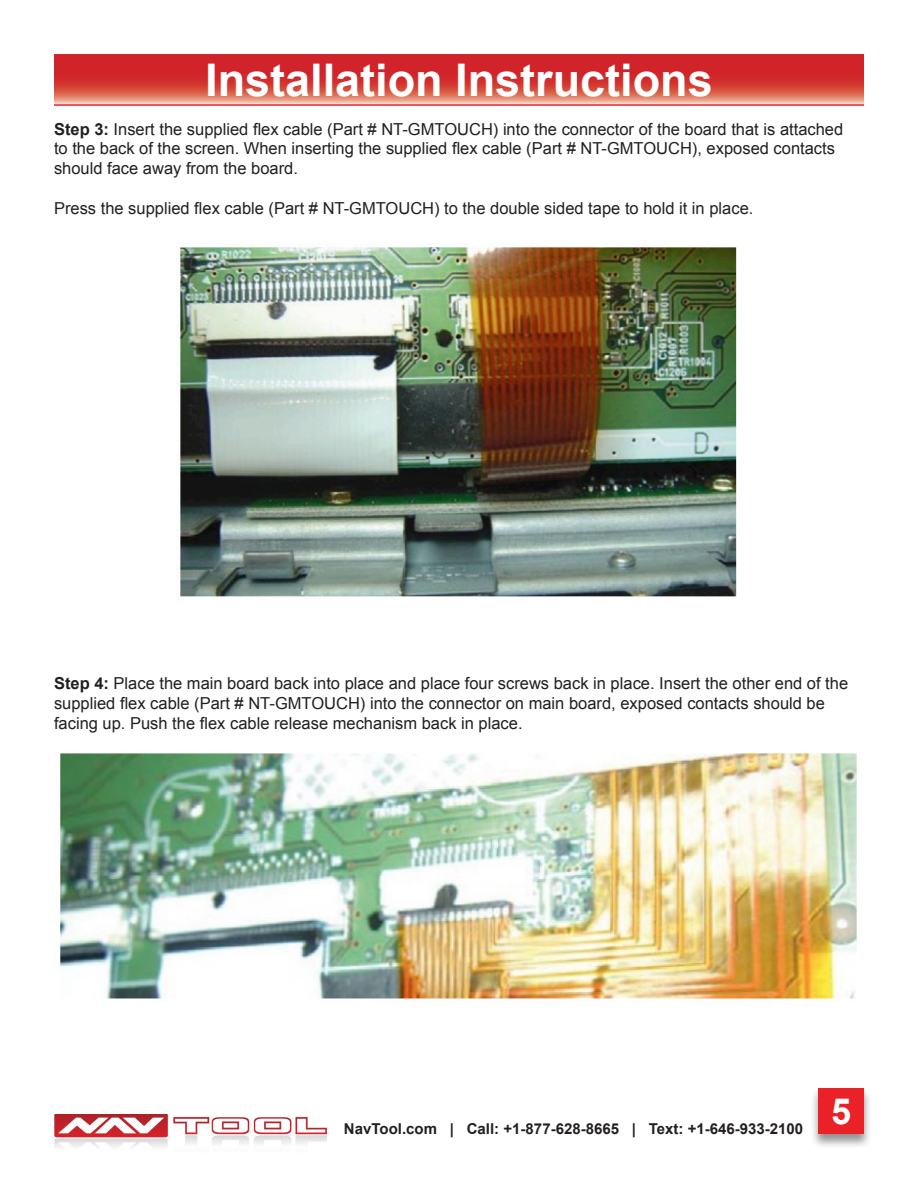
<style>
.page{position:relative;width:918px;height:1188px;background:#fff}
.page>*{position:absolute;margin:0;border:0;box-sizing:border-box;transform-origin:0 0}
.t1{font:700 45px "Arial";color:#fff}
.t2{font:700 36px "Arial";color:#fff}
.t3{font:16.5px/19.8px "Arial";color:#231f20}
.t4{font:700 15px "Arial";color:#231f20}
.s1{font-weight:700}
</style>
<div class="page">
<img style="left:54px;top:1114px;width:274px;height:34px">
<div style="left:810px;top:1087px;width:62px;height:62px;background:#231f20;opacity:.5"></div>
<div style="left:818px;top:1088px;width:46px;height:46px;background:#ea2127"></div>
<svg style="left:54px;top:54px;width:810px;height:50px;background:#d74540"></svg>
<hr style="left:54px;top:104px;width:810px;height:2px;background:#ea2127">
<img style="left:180px;top:247px;width:557px;height:350px">
<img style="left:60px;top:753px;width:797px;height:246px">
<p class="t1" style="left:205px;top:50px;width:509px">Installation Instructions</p>
<p class="t3" style="left:54px;top:119px;width:791px"><span class="s1">Step 3:</span> Insert the supplied flex cable (Part # NT-GMTOUCH) into the connector of the board that is attached to the back of the screen. When inserting the supplied flex cable (Part # NT-GMTOUCH), exposed contacts should face away from the board.</p>
<p class="t3" style="left:54px;top:198px;width:701px">Press the supplied flex cable (Part # NT-GMTOUCH) to the double sided tape to hold it in place.</p>
<p class="t3" style="left:54px;top:673px;width:796px"><span class="s1">Step 4:</span> Place the main board back into place and place four screws back in place. Insert the other end of the supplied flex cable (Part # NT-GMTOUCH) into the connector on main board, exposed contacts should be facing up. Push the flex cable release mechanism back in place.</p>
<p class="t4" style="left:344px;top:1119px;width:461px">NavTool.com | Call: +1-877-628-8665 | Text: +1-646-933-2100</p>
<h2 class="t2" style="left:831px;top:1088px;width:22px">5</h2>
</div>
